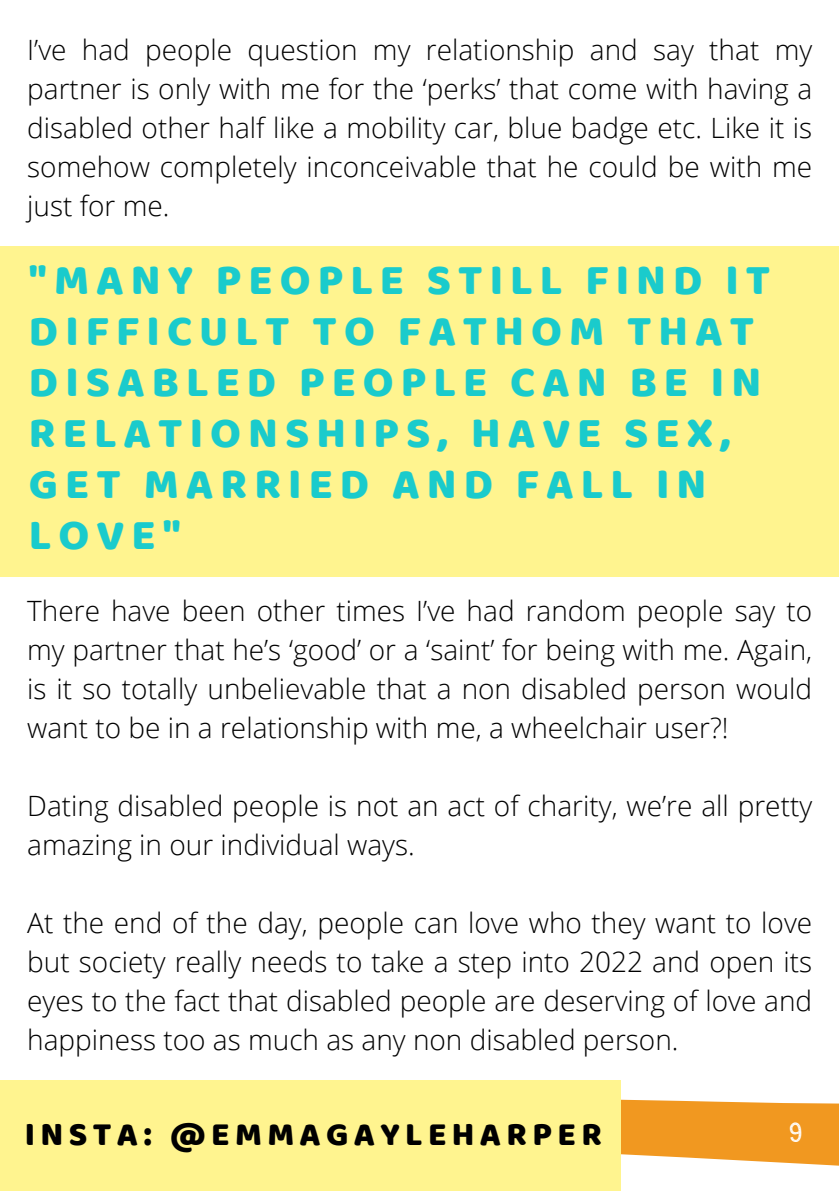
<style>
.page{position:relative;width:839px;height:1191px;background:#fff}
.page>*{position:absolute;margin:0;border:0;box-sizing:border-box;transform-origin:0 0}
.t1{font:44px/51px "Baloo";letter-spacing:.16em;color:#1acbcc}
.t2{font:33.8px "Baloo";letter-spacing:.16em;color:#000}
.t3{font:300 28px/39px "Open Sans";color:#000;text-align:justify}
.t4{font:28px "Sensa Wild Dot Fill";color:#fff}
</style>
<div class="page">
<div style="left:0;top:247px;width:838px;height:330px;background:#fff48f"></div>
<svg style="left:620px;top:1097px;width:218px;height:69px;background:#f3a843"></svg>
<div style="left:0;top:1081px;width:620px;height:110px;background:#fff48f"></div>
<p class="t3" style="left:27px;top:30px;width:786px">I’ve had people question my relationship and say that my partner is only with me for the ‘perks’ that come with having a disabled other half like a mobility car, blue badge etc. Like it is somehow completely inconceivable that he could be with me just for me.</p>
<p class="t1" style="left:29px;top:253px;width:742px">"MANY PEOPLE STILL FIND IT<br>DIFFICULT TO FATHOM THAT<br>DISABLED PEOPLE CAN BE IN<br>RELATIONSHIPS, HAVE SEX,<br>GET MARRIED AND FALL IN<br>LOVE"</p>
<p class="t3" style="left:27px;top:591px;width:786px">There have been other times I’ve had random people say to my partner that he’s ‘good’ or a ‘saint’ for being with me. Again, is it so totally unbelievable that a non disabled person would want to be in a relationship with me, a wheelchair user?!</p>
<p class="t3" style="left:27px;top:786px;width:786px">Dating disabled people is not an act of charity, we’re all pretty amazing in our individual ways.</p>
<p class="t3" style="left:27px;top:903px;width:786px">At the end of the day, people can love who they want to love but society really needs to take a step into 2022 and open its eyes to the fact that disabled people are deserving of love and happiness too as much as any non disabled person.</p>
<p class="t2" style="left:25px;top:1114px;width:578px">INSTA: @EMMAGAYLEHARPER</p>
<p class="t4" style="left:789px;top:1117px;width:14px">9</p>
</div>
